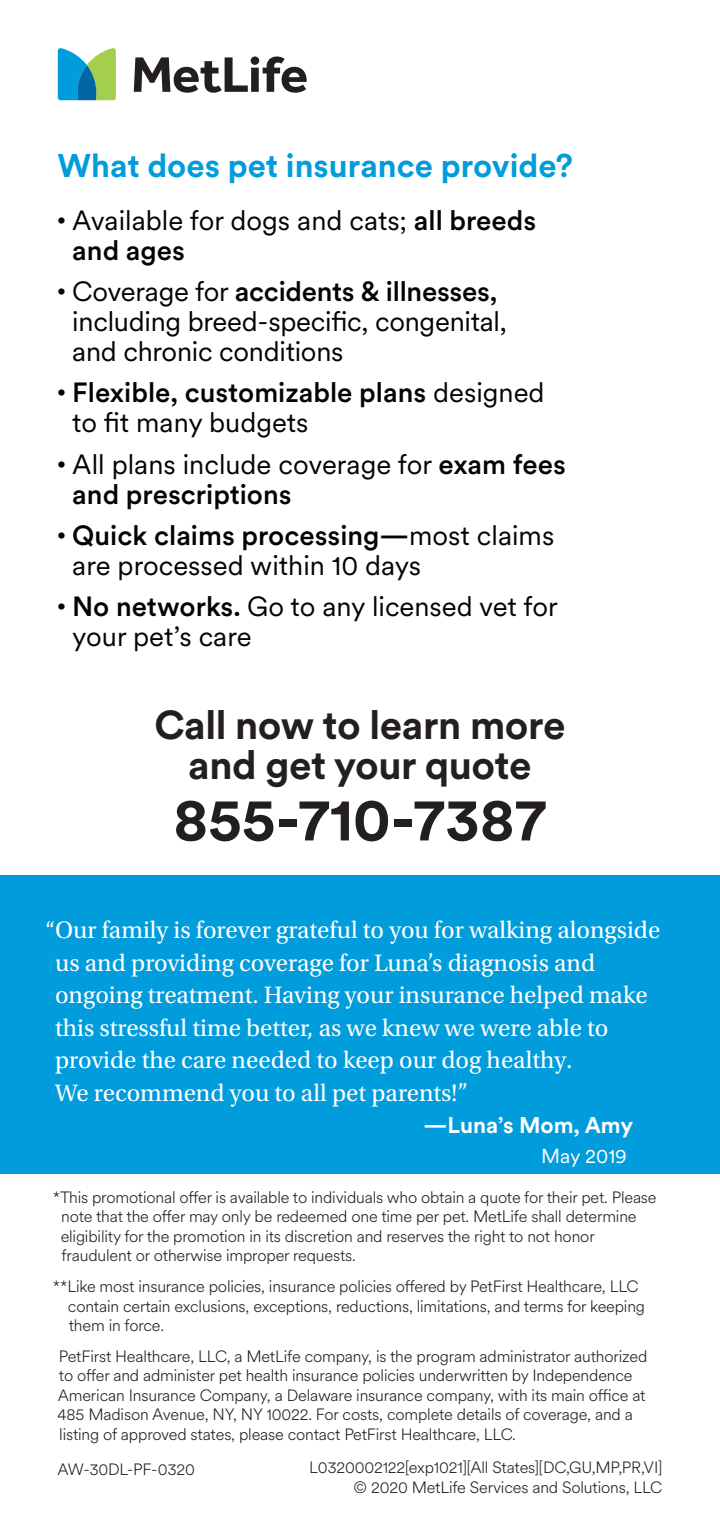
<style>
.page{position:relative;width:720px;height:1530px;background:#fff}
.page>*{position:absolute;margin:0;border:0;box-sizing:border-box;transform-origin:0 0}
.t1{font:700 60px "Met Life Circular";color:#231f20}
.t2{font:700 40px/40px "Met Life Circular";letter-spacing:-.01em;color:#231f20;text-align:center}
.t3{font:700 32.5px "Met Life Circular";color:#009cdc}
.t4{font:27.5px/30px "Met Life Circular";color:#040503}
.t5{font:500 27.5px/30px "Met Life Circular";color:#040503}
.t6{font:25px/32.5px "Utopia Std";color:#fff}
.t7{font:700 22.5px "Met Life Circular";color:#fff}
.t8{font:20px "Met Life Circular";color:#fff}
.t9{font:300 16.25px/19.5px "Met Life Circular";letter-spacing:-.01em;color:#231f20}
.s1{font-weight:500}
.s2{font-weight:400}
.s3{font-size:23.75px}
</style>
<div class="page">
<svg style="left:134px;top:57px;width:173px;height:36px"></svg>
<svg style="left:58px;top:48px;width:58px;height:52px;background:#59b1a4"></svg>
<div style="left:0;top:875px;width:720px;height:298px;background:#009cdc"></div>
<p class="t3" style="left:58px;top:144px;width:517px">What does pet insurance provide?</p>
<p class="t4" style="left:72px;top:204px;width:465px;text-indent:-15px"><sup>•</sup> Available for dogs and cats; <span class="s1">all breeds and ages</span></p>
<p class="t4" style="left:72px;top:275px;width:436px;text-indent:-15px"><sup>•</sup> Coverage for <span class="s1">accidents &amp; illnesses, </span>including breed-specific, congenital, and chronic conditions</p>
<p class="t5" style="left:72px;top:376px;width:474px;text-indent:-15px"><sup>•</sup> Flexible, customizable plans <span class="s2">designed to fit many budgets</span></p>
<p class="t4" style="left:72px;top:448px;width:495px;text-indent:-15px"><sup>•</sup> All plans include coverage for <span class="s1">exam fees and prescriptions</span></p>
<p class="t4" style="left:72px;top:519px;width:484px;text-indent:-15px"><sup>•</sup> <span class="s1">Quick claims processing—</span>most claims are processed within 10 days</p>
<p class="t4" style="left:72px;top:590px;width:487px;text-indent:-15px"><sup>•</sup> <span class="s1">No networks.</span> Go to any licensed vet for your pet’s care</p>
<p class="t2" style="left:154px;top:704px;width:413px">Call now to learn more and get your quote</p>
<p class="t1" style="left:173px;top:778px;width:375px">855-710-7387</p>
<p class="t6" style="left:55px;top:914px;width:607px;text-indent:-10px"><span class="s3">“</span>Our family is forever grateful to you for walking alongside us and providing coverage for Luna’s diagnosis and ongoing treatment. Having your insurance helped make this stressful time better, as we knew we were able to provide the care needed to keep our dog healthy.<br>We recommend you to all pet parents!”</p>
<p class="t7" style="left:424px;top:1110px;width:211px">—Luna’s Mom, Amy</p>
<p class="t8" style="left:541px;top:1143px;width:87px">May 2019</p>
<p class="t9" style="left:61px;top:1187px;width:597px;text-indent:-8px">*This promotional offer is available to individuals who obtain a quote for their pet. Please note that the offer may only be redeemed one time per pet. MetLife shall determine eligibility for the promotion in its discretion and reserves the right to not honor fraudulent or otherwise improper requests.</p>
<p class="t9" style="left:68px;top:1276px;width:579px;text-indent:-15px">**Like most insurance policies, insurance policies offered by PetFirst Healthcare, LLC contain certain exclusions, exceptions, reductions, limitations, and terms for keeping them in force.</p>
<p class="t9" style="left:58px;top:1346px;width:591px">PetFirst Healthcare, LLC, a MetLife company, is the program administrator authorized to offer and administer pet health insurance policies underwritten by Independence American Insurance Company, a Delaware insurance company, with its main office at 485 Madison Avenue, NY, NY 10022. For costs, complete details of coverage, and a listing of approved states, please contact PetFirst Healthcare, LLC.</p>
<p class="t9" style="left:58px;top:1459px;width:139px">AW-30DL-PF-0320</p>
<p class="t9" style="left:309px;top:1457px;width:355px;text-align:right">L0320002122[exp1021][All States][DC,GU,MP,PR,VI] © 2020 MetLife Services and Solutions, LLC</p>
</div>
